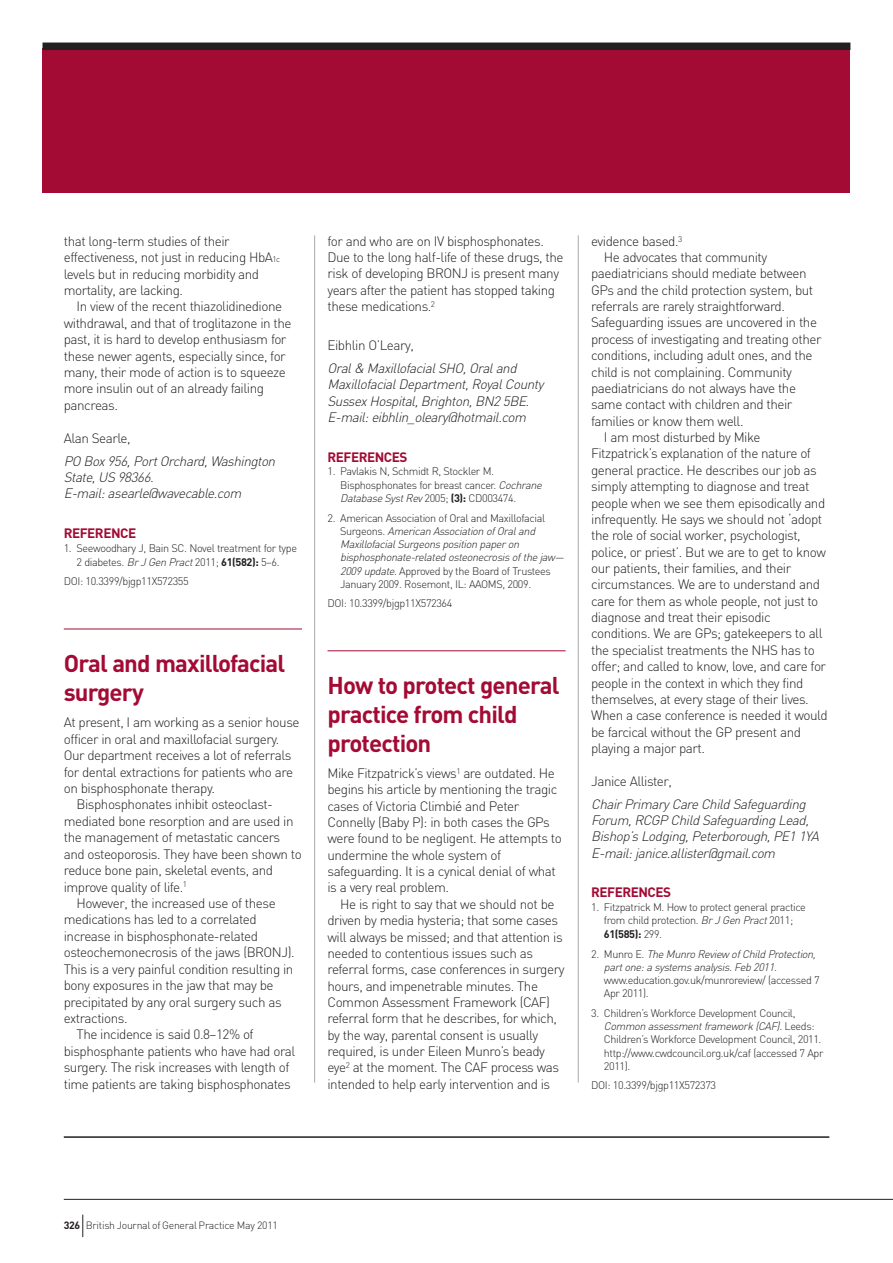
<style>
.page{position:relative;width:893px;height:1263px;background:#fff}
.page>*{position:absolute;margin:0;border:0;box-sizing:border-box;transform-origin:0 0}
.t1{font:700 24px/29px "DIN";letter-spacing:-.035em;color:#a30a34}
.t2{font:300 13.5px/16.4px "DIN";letter-spacing:-.035em;color:#231f20}
.t3{font:italic 300 13.5px/16.4px "DIN";color:#231f20}
.t4{font:700 13.5px "DIN";letter-spacing:-.035em;color:#a30a34}
.t5{font:300 10.8px/13.2px "DIN";letter-spacing:-.035em;color:#231f20}
.t6{font:italic 300 10.8px/13.2px "DIN";color:#231f20}
.t7{font:300 10.5px "DIN";letter-spacing:-.025em;color:#231f20}
.s1{font-size:8.1px}
.s2{font-style:italic}
.s3{font-weight:700}
.s4{font-style:normal}
</style>
<div class="page">
<hr style="left:64px;top:629px;width:238px;height:1px;background:#a30a34">
<hr style="left:327px;top:650px;width:239px;height:1px;background:#a30a34">
<hr style="left:578px;top:235px;width:1px;height:848px;background:#a8a9ad">
<hr style="left:314px;top:235px;width:1px;height:848px;background:#a8a9ad">
<div style="left:43px;top:48px;width:807px;height:144px;background:#a30a34"></div>
<div style="left:43px;top:43px;width:807px;height:7px;background:#231f20"></div>
<hr style="left:64px;top:1199px;width:829px;height:1px;background:#231f20">
<svg style="left:82px;top:1214px;width:1px;height:23px"></svg>
<hr style="left:64px;top:1136px;width:765px;height:2px;background:#231f20">
<p class="t2" style="left:64px;top:233px;width:218px">that long-term studies of their effectiveness, not just in reducing HbA<span class="s1">1c </span>levels but in reducing morbidity and mortality, are lacking.</p>
<p class="t2" style="left:64px;top:298px;width:229px;text-indent:13px">In view of the recent thiazolidinedione withdrawal, and that of troglitazone in the past, it is hard to develop enthusiasm for these newer agents, especially since, for many, their mode of action is to squeeze more insulin out of an already failing pancreas.</p>
<p class="t2" style="left:64px;top:430px;width:68px">Alan Searle,</p>
<p class="t3" style="left:64px;top:453px;width:216px">PO Box 956, Port Orchard, Washington<br>State, US 98366.<br>E-mail: asearle@wavecable.com</p>
<p class="t4" style="left:64px;top:526px;width:74px">REFERENCE</p>
<p class="t5" style="left:64px;top:542px;width:235px;line-height:13.6px;text-align:center">1. Seewoodhary J, Bain SC. Novel treatment for type<br>2 diabetes. <span class="s2">BrJGenPract</span>2011; <span class="s3">61(582):</span> 5–6.</p>
<p class="t5" style="left:64px;top:575px;width:126px">DOI: 10.3399/bjgp11X572355</p>
<h1 class="t1" style="left:64px;top:649px;width:223px">Oral and maxillofacial surgery</h1>
<p class="t2" style="left:64px;top:714px;width:237px">At present, I am working as a senior house</p>
<p class="t2" style="left:64px;top:731px;width:217px">officer in oral and maxillofacial surgery.</p>
<p class="t2" style="left:64px;top:747px;width:229px">Our department receives a lot of referrals</p>
<p class="t2" style="left:64px;top:764px;width:231px">for dental extractions for patients who are</p>
<p class="t2" style="left:64px;top:780px;width:153px">on bisphosphonate therapy.</p>
<p class="t2" style="left:77px;top:797px;width:198px">Bisphosphonates inhibit osteoclast-</p>
<p class="t2" style="left:64px;top:813px;width:231px">mediated bone resorption and are used in</p>
<p class="t2" style="left:64px;top:829px;width:218px">the management of metastatic cancers</p>
<p class="t2" style="left:64px;top:846px;width:239px">and osteoporosis. They have been shown to</p>
<p class="t2" style="left:64px;top:862px;width:211px">reduce bone pain, skeletal events, and</p>
<p class="t2" style="left:64px;top:879px;width:125px">improve quality of life.<sup>1</sup></p>
<p class="t2" style="left:77px;top:895px;width:201px">However, the increased use of these</p>
<p class="t2" style="left:64px;top:912px;width:195px">medications has led to a correlated</p>
<p class="t2" style="left:64px;top:928px;width:196px">increase in bisphosphonate-related</p>
<p class="t2" style="left:64px;top:944px;width:232px">osteochemonecrosis of the jaws (BRONJ).</p>
<p class="t2" style="left:64px;top:961px;width:231px">This is a very painful condition resulting in</p>
<p class="t2" style="left:64px;top:977px;width:211px">bony exposures in the jaw that may be</p>
<p class="t2" style="left:64px;top:994px;width:219px">precipitated by any oral surgery such as</p>
<p class="t2" style="left:64px;top:1010px;width:65px">extractions.</p>
<p class="t2" style="left:77px;top:1026px;width:179px">The incidence is said 0.8–12% of</p>
<p class="t2" style="left:64px;top:1043px;width:233px">bisphosphante patients who have had oral</p>
<p class="t2" style="left:64px;top:1059px;width:227px">surgery. The risk increases with length of</p>
<p class="t2" style="left:64px;top:1076px;width:228px">time patients are taking bisphosphonates</p>
<p class="t2" style="left:327px;top:233px;width:238px">for and who are on IV bisphosphonates.<br>Due to the long half-life of these drugs, the risk of developing BRONJ is present many years after the patient has stopped taking these medications.<sup>2</sup></p>
<p class="t2" style="left:327px;top:337px;width:88px">Eibhlin O’Leary,</p>
<p class="t3" style="left:327px;top:360px;width:218px">Oral &amp; Maxillofacial SHO, Oral and Maxillofacial Department, Royal County Sussex Hospital, Brighton, BN2 5BE.<br>E-mail: eibhlin_ oleary@hotmail.com</p>
<p class="t4" style="left:327px;top:449px;width:81px">REFERENCES</p>
<p class="t5" style="left:340px;top:465px;width:205px;text-indent:-13px">1. Pavlakis N, Schmidt R, Stockler M.<br>Bisphosphonates for breast cancer. <span class="s2">Cochrane<br>DatabaseSystRev</span>2005; <span class="s3">(3):</span> CD003474.</p>
<p class="t6" style="left:340px;top:511px;width:228px;text-indent:-13px"><span class="s4">2. American Association of Oral and Maxillofacial<br>S u rg e o n s .</span> American Association of Oral and Maxillofacial Surgeons position paper on bisphosphonate-related osteonecrosis of the jaw— 2009update<span class="s4">. Approved by the Board of Trustees January 2009. Rosemont, IL: AAOMS, 2009.</span></p>
<p class="t5" style="left:327px;top:597px;width:126px">DOI: 10.3399/bjgp11X572364</p>
<h1 class="t1" style="left:327px;top:671px;width:234px">How to protect general practice from child protection</h1>
<p class="t2" style="left:327px;top:765px;width:236px">Mike Fitzpatrick’s views<sup>1</sup> are outdated. He begins his article by mentioning the tragic cases of Victoria Climbié and Peter Connelly (Baby P): in both cases the GPs were found to be negligent. He attempts to undermine the whole system of safeguarding. It is a cynical denial of what is a very real problem.</p>
<p class="t2" style="left:327px;top:896px;width:239px;text-indent:13px">He is right to say that we should not be driven by media hysteria; that some cases will always be missed; and that attention is needed to contentious issues such as referral forms, case conferences in surgery hours, and impenetrable minutes. The Common Assessment Framework (CAF) referral form that he describes, for which, by the way, parental consent is usually required, is under Eileen Munro’s beady eye<sup>2</sup> at the moment. The CAF process was intended to help early intervention and is</p>
<p class="t2" style="left:591px;top:233px;width:93px">evidence based.<sup>3</sup></p>
<p class="t2" style="left:604px;top:249px;width:165px">He advocates that community</p>
<p class="t2" style="left:591px;top:266px;width:217px">paediatricians should mediate between</p>
<p class="t2" style="left:591px;top:282px;width:224px">GPs and the child protection system, but</p>
<p class="t2" style="left:591px;top:298px;width:195px">referrals are rarely straightforward.</p>
<p class="t2" style="left:591px;top:315px;width:227px">Safeguarding issues are uncovered in the</p>
<p class="t2" style="left:591px;top:331px;width:232px">process of investigating and treating other</p>
<p class="t2" style="left:591px;top:347px;width:223px">conditions, including adult ones, and the</p>
<p class="t2" style="left:591px;top:364px;width:202px">child is not complaining. Community</p>
<p class="t2" style="left:591px;top:380px;width:206px">paediatricians do not always have the</p>
<p class="t2" style="left:591px;top:396px;width:203px">same contact with children and their</p>
<p class="t2" style="left:591px;top:413px;width:154px">families or know them well.</p>
<p class="t2" style="left:604px;top:429px;width:158px">I am most disturbed by Mike</p>
<p class="t2" style="left:591px;top:446px;width:221px">Fitzpatrick’s explanation of the nature of</p>
<p class="t2" style="left:591px;top:462px;width:227px">general practice. He describes our job as</p>
<p class="t2" style="left:591px;top:478px;width:220px">simply attempting to diagnose and treat</p>
<p class="t2" style="left:591px;top:495px;width:236px">people when we see them episodically and</p>
<p class="t2" style="left:591px;top:511px;width:233px">infrequently. He says we should not ‘adopt</p>
<p class="t2" style="left:591px;top:527px;width:211px">the role of social worker, psychologist,</p>
<p class="t2" style="left:591px;top:544px;width:236px">police, or priest’. But we are to get to know</p>
<p class="t2" style="left:591px;top:560px;width:202px">our patients, their families, and their</p>
<p class="t2" style="left:591px;top:576px;width:230px">circumstances. We are to understand and</p>
<p class="t2" style="left:591px;top:593px;width:229px">care for them as whole people, not just to</p>
<p class="t2" style="left:591px;top:609px;width:181px">diagnose and treat their episodic</p>
<p class="t2" style="left:591px;top:626px;width:233px">conditions. We are GPs; gatekeepers to all</p>
<p class="t2" style="left:591px;top:642px;width:225px">the specialist treatments the NHS has to</p>
<p class="t2" style="left:591px;top:658px;width:236px">offer; and called to know, love, and care for</p>
<p class="t2" style="left:591px;top:675px;width:214px">people in the context in which they find</p>
<p class="t2" style="left:591px;top:691px;width:219px">themselves, at every stage of their lives.</p>
<p class="t2" style="left:591px;top:707px;width:238px">When a case conference is needed it would</p>
<p class="t2" style="left:591px;top:724px;width:211px">be farcical without the GP present and</p>
<p class="t2" style="left:591px;top:740px;width:115px">playing a major part.</p>
<p class="t2" style="left:591px;top:773px;width:82px">Janice Allister,</p>
<p class="t3" style="left:591px;top:796px;width:232px">Chair Primary Care Child Safeguarding Forum, RCGP Child Safeguarding Lead, Bishop’s Lodging, Peterborough, PE1 1YA E-mail: janice.allister@gmail.com</p>
<p class="t4" style="left:591px;top:885px;width:81px">REFERENCES</p>
<p class="t5" style="left:604px;top:901px;width:204px;text-indent:-13px">1. Fitzpatrick M. How to protect general practice from child protection. <span class="s2">BrJGenPract</span>2011;<br><span class="s3">61(585):</span> 299.</p>
<p class="t6" style="left:604px;top:947px;width:217px;text-indent:-13px"><span class="s4">2 . M u n ro E .</span> The Munro Review of Child Protection, part one: a systems analysis. Feb 2011<span class="s4">. www.education.gov.uk/munroreview/ (accessed 7<br>Apr 2011).</span></p>
<p class="t5" style="left:604px;top:1006px;width:221px;text-indent:-13px">3. Children’s Workforce Development Council, <span class="s2">Common assessment framework (CAF).</span> L e e d s :<br>Children’s Workforce Development Council, 2011. http://www.cwdcouncil.org.uk/caf (accessed 7 Apr 2011).</p>
<p class="t5" style="left:591px;top:1079px;width:126px">DOI: 10.3399/bjgp11X572373</p>
<p class="t7" style="left:64px;top:1219px;width:216px"><span class="s3">326</span> British Journal of General Practice May 2011</p>
</div>
